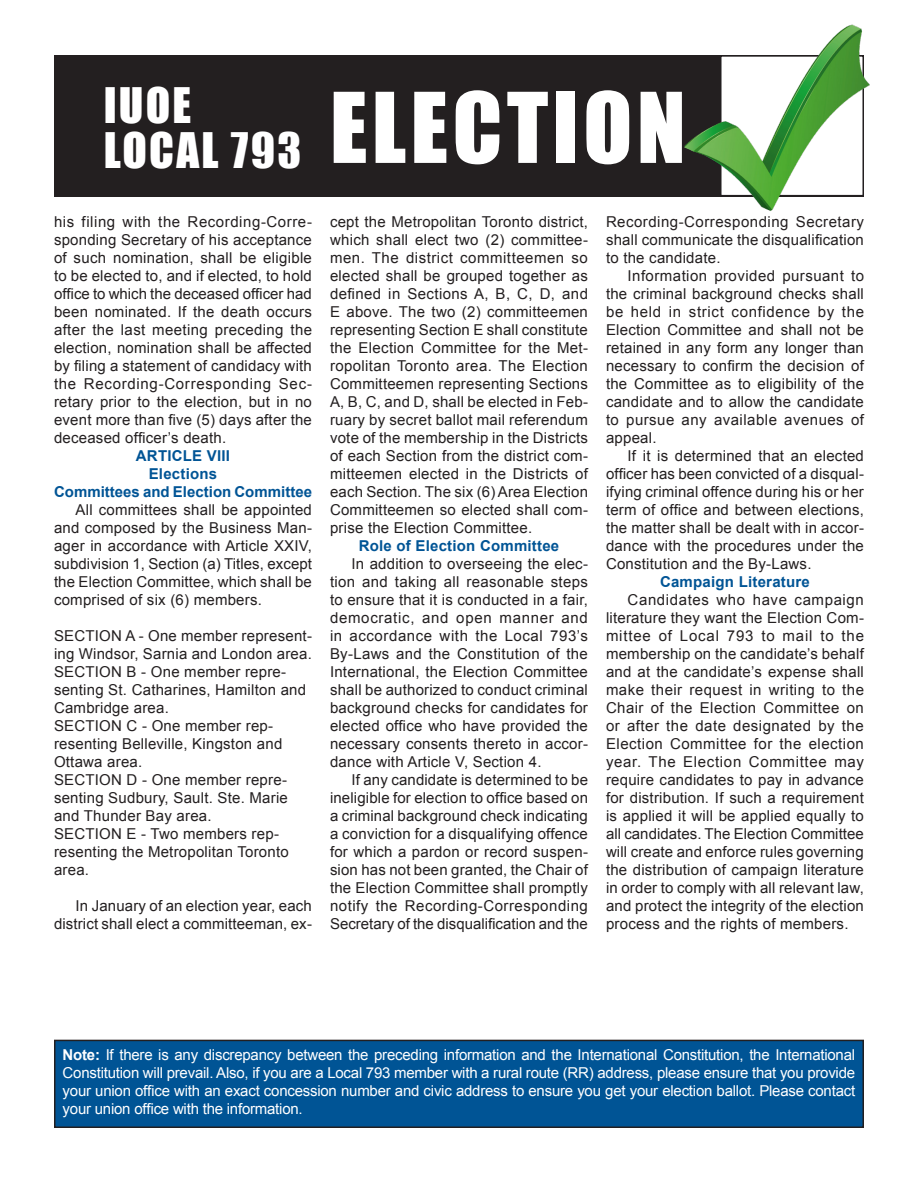
<style>
.page{position:relative;width:918px;height:1188px;background:#fff}
.page>*{position:absolute;margin:0;border:0;box-sizing:border-box;transform-origin:0 0}
.Head_30_-_impact{font:90px "Impact";letter-spacing:.05em;color:#fff}
.Head_30_-_impact-2{font:45px "Impact";letter-spacing:.05em;color:#fff}
.Body{font:15px/18px "Arial";letter-spacing:.015em;color:#231f20;text-align:justify}
.Body-2{font:15px/18px "Arial";letter-spacing:-.015em;color:#fff;text-align:justify}
.Subhead_12_pt{font:700 15px "Arial";letter-spacing:.015em;color:#005495}
.s1{font-weight:700}
</style>
<div class="page">
<div style="left:54px;top:55px;width:810px;height:142px;background:#231f20"></div>
<img style="left:684px;top:24px;width:186px;height:187px">
<div style="left:55px;top:1040px;width:808px;height:87px;background:#005495"></div>
<div style="left:54px;top:1040px;width:810px;height:88px;border:2px solid #231f20"></div>
<p class="Head_30_-_impact-2" style="left:104px;top:70px;width:89px">IUOE</p>
<p class="Head_30_-_impact-2" style="left:104px;top:115px;width:199px">LOCAL 793</p>
<p class="Head_30_-_impact" style="left:330px;top:58px;width:357px">ELECTION</p>
<p class="Body" style="left:54px;top:213px;width:260px">his filing with the Recording-Corre&shy;sponding Secretary of his acceptance of such nomination, shall be eligible to be elected to, and if elected, to hold office to which the deceased officer had been nominated. If the death occurs after the last meeting preceding the election, nomination shall be affected by filing a statement of candidacy with the Recording-Corresponding Sec&shy;retary prior to the election, but in no event more than five (5) days after the deceased officer’s death.</p>
<p class="Subhead_12_pt" style="left:136px;top:446px;width:96px">ARTICLE VIII</p>
<p class="Subhead_12_pt" style="left:149px;top:464px;width:70px">Elections</p>
<p class="Subhead_12_pt" style="left:54px;top:482px;width:260px">Committees and Election Committee</p>
<p class="Body" style="left:54px;top:501px;width:260px;text-indent:22px">All committees shall be appointed and composed by the Business Man&shy;ager in accordance with Article XXIV, subdivision 1, Section (a) Titles, except the Election Committee, which shall be comprised of six (6) members.</p>
<p class="Body" style="left:54px;top:627px;width:260px">SECTION A - One member represent&shy;ing Windsor, Sarnia and London area.</p>
<p class="Body" style="left:54px;top:663px;width:254px;text-align:left">SECTION B - One member repre&shy;senting St. Catharines, Hamilton and<br>Cambridge area.</p>
<p class="Body" style="left:54px;top:717px;width:230px;text-align:left">SECTION C - One member rep&shy;resenting Belleville, Kingston and<br>Ottawa area.</p>
<p class="Body" style="left:54px;top:771px;width:235px">SECTION D - One member repre&shy;senting Sudbury, Sault. Ste. Marie and Thunder Bay area.</p>
<p class="Body" style="left:54px;top:825px;width:236px;text-align:left">SECTION E - Two members rep&shy;resenting the Metropolitan Toronto area.</p>
<p class="Body" style="left:54px;top:897px;width:260px;text-align:right">In January of an election year, each district shall elect a committeeman, ex-</p>
<p class="Body" style="left:330px;top:213px;width:260px">cept the Metropolitan Toronto district, which shall elect two (2) committee&shy;men. The district committeemen so elected shall be grouped together as defined in Sections A, B, C, D, and E above. The two (2) committeemen representing Section E shall constitute the Election Committee for the Met&shy;ropolitan Toronto area. The Election Committeemen representing Sections A, B, C, and D, shall be elected in Feb&shy;ruary by secret ballot mail referendum vote of the membership in the Districts of each Section from the district com&shy;mitteemen elected in the Districts of each Section. The six (6) Area Election Committeemen so elected shall com&shy;prise the Election Committee.</p>
<p class="Subhead_12_pt" style="left:359px;top:536px;width:202px">Role of Election Committee</p>
<p class="Body" style="left:330px;top:555px;width:260px;text-indent:22px">In addition to overseeing the elec&shy;tion and taking all reasonable steps to ensure that it is conducted in a fair, democratic, and open manner and in accordance with the Local 793’s By-Laws and the Constitution of the International, the Election Committee shall be authorized to conduct criminal background checks for candidates for elected office who have provided the necessary consents thereto in accor&shy;dance with Article V, Section 4.</p>
<p class="Body" style="left:330px;top:771px;width:260px;text-indent:22px">If any candidate is determined to be ineligible for election to office based on a criminal background check indicating a conviction for a disqualifying offence for which a pardon or record suspen&shy;sion has not been granted, the Chair of the Election Committee shall promptly notify the Recording-Corresponding Secretary of the disqualification and the</p>
<p class="Body" style="left:606px;top:213px;width:259px">Recording-Corresponding Secretary shall communicate the disqualification to the candidate.</p>
<p class="Body" style="left:606px;top:267px;width:260px;text-indent:22px">Information provided pursuant to the criminal background checks shall be held in strict confidence by the Election Committee and shall not be retained in any form any longer than necessary to confirm the decision of the Committee as to eligibility of the candidate and to allow the candidate to pursue any available avenues of appeal.</p>
<p class="Body" style="left:606px;top:447px;width:260px;text-indent:22px">If it is determined that an elected officer has been convicted of a disqual&shy;ifying criminal offence during his or her term of office and between elections, the matter shall be dealt with in accor&shy;dance with the procedures under the Constitution and the By-Laws.</p>
<p class="Subhead_12_pt" style="left:660px;top:572px;width:151px">Campaign Literature</p>
<p class="Body" style="left:606px;top:591px;width:260px;text-indent:22px">Candidates who have campaign literature they want the Election Com&shy;mittee of Local 793 to mail to the membership on the candidate’s behalf and at the candidate’s expense shall make their request in writing to the Chair of the Election Committee on or after the date designated by the Election Committee for the election year. The Election Committee may require candidates to pay in advance for distribution. If such a requirement is applied it will be applied equally to all candidates. The Election Committee will create and enforce rules governing the distribution of campaign literature in order to comply with all relevant law, and protect the integrity of the election process and the rights of members.</p>
<p class="Body-2" style="left:63px;top:1046px;width:794px"><span class="s1">Note:</span> If there is any discrepancy between the preceding information and the International Constitution, the International Constitution will prevail. Also, if you are a Local 793 member with a rural route (RR) address, please ensure that you provide your union office with an exact concession number and civic address to ensure you get your election ballot. Please contact your union office with the information.</p>
</div>
